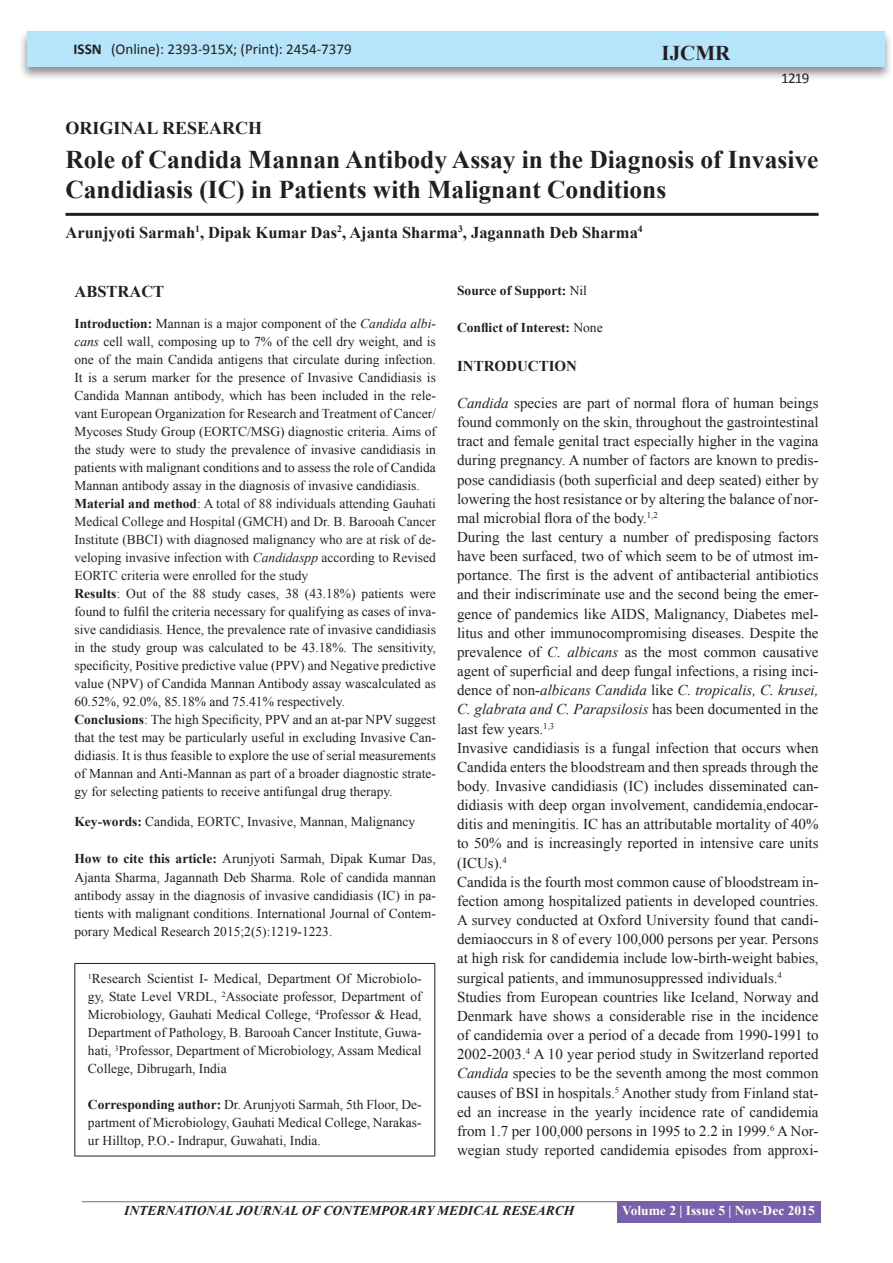
<style>
.page{position:relative;width:893px;height:1263px;background:#fff}
.page>*{position:absolute;margin:0;border:0;box-sizing:border-box;transform-origin:0 0}
.A_Title_New{font:700 25.5px/30px "Times New Roman";color:#231f20}
.t1{font:700 21px "Times New Roman";color:#231f20}
.AT_new{font:700 18px "Times New Roman";color:#231f20}
.AU-New{font:700 16.5px "Times New Roman";color:#231f20}
.ABS_new{font:700 16.5px "Times New Roman";color:#231f20}
.TX_New{font:15px/19.2px "Times New Roman";color:#231f20;text-align:justify}
.t2{font:15px "Calibri";color:#231f20}
.t3{font:700 15px "Times New Roman";color:#231f20}
.ABS_TEXT_New{font:13.5px/18px "Times New Roman";color:#231f20;text-align:justify}
.Affi_New{font:13.5px/18px "Times New Roman";color:#231f20;text-align:justify}
.HTC_new{font:13.5px/18.1px "Times New Roman";color:#231f20;text-align:justify}
.ABS_TEXT_New-2{font:13.5px/18px "Times New Roman";color:#262626;text-align:justify}
.Corresponding{font:13.5px/18px "Times New Roman";color:#231f20;text-align:justify}
.Keyword_New{font:13.5px "Times New Roman";color:#231f20}
.t4{font:italic 700 13.5px "Times New Roman";color:#231f20}
.t5{font:700 13.5px "Times New Roman";color:#fff}
.COI_New{font:700 13.5px "Times New Roman";color:#231f20}
.SOS_New{font:700 13.5px "Times New Roman";color:#231f20}
.s1{font-weight:700}
.s2{font-style:italic}
.s3{font-weight:700;color:#231f20}
.s4{color:#231f20}
.s5{font-weight:400}
</style>
<div class="page">
<div style="left:19px;top:29px;width:874px;height:52px;background:#231f20;opacity:.5"></div>
<div style="left:27px;top:31px;width:858px;height:35px;background:#b6e4f9"></div>
<hr style="left:82px;top:1201px;width:586px;height:1px;background:#7960aa">
<div style="left:617px;top:1201px;width:204px;height:22px;background:#7960aa"></div>
<hr style="left:65px;top:213px;width:754px;height:3px;background:#231f20">
<hr style="left:74px;top:963px;width:361px;height:1px;background:#231f20">
<hr style="left:74px;top:964px;width:1px;height:192px;background:#231f20">
<hr style="left:434px;top:964px;width:1px;height:192px;background:#231f20">
<hr style="left:74px;top:1156px;width:361px;height:1px;background:#231f20">
<p class="t2" style="left:74px;top:40px;width:280px"><span class="s1">ISSN</span> (Online): 2393-915X; (Print): 2454-7379</p>
<h2 class="t1" style="left:662px;top:39px;width:70px">IJCMR</h2>
<p class="t2" style="left:781px;top:69px;width:30px">1219</p>
<p class="AT_new" style="left:65px;top:115px;width:198px">ORIGINAL RESEARCH</p>
<p class="A_Title_New" style="left:65px;top:144px;width:754px">Role of Candida Mannan Antibody Assay in the Diagnosis of Invasive<br>Candidiasis (IC) in Patients with Malignant Conditions</p>
<p class="AU-New" style="left:65px;top:221px;width:579px">Arunjyoti Sarmah<sup>1</sup>, Dipak Kumar Das<sup>2</sup>, Ajanta Sharma<sup>3</sup>, Jagannath Deb Sharma<sup>4</sup></p>
<p class="ABS_new" style="left:74px;top:280px;width:91px">ABSTRACT</p>
<p class="ABS_TEXT_New" style="left:74px;top:314px;width:363px"><span class="s1">Introduction:</span> Mannan is a major component of the <span class="s2">Candida albi&shy;cans</span> cell wall, composing up to 7% of the cell dry weight, and is one of the main Candida antigens that circulate during infection.<br>It is a serum marker for the presence of Invasive Candidiasis is Candida Mannan antibody, which has been included in the rele&shy;vant European Organization for Research and Treatment of Cancer/ Mycoses Study Group (EORTC/MSG) diagnostic criteria. Aims of the study were to study the prevalence of invasive candidiasis in patients with malignant conditions and to assess the role of Candida Mannan antibody assay in the diagnosis of invasive candidiasis.</p>
<p class="ABS_TEXT_New-2" style="left:74px;top:494px;width:363px"><span class="s3">Material and method</span><span class="s4">:</span> A total of 88 individuals attending Gauhati Medical College and Hospital (GMCH) and Dr. B. Barooah Cancer Institute (BBCI) with diagnosed malignancy who are at risk of de&shy;veloping invasive infection with <span class="s2">Candidaspp</span> according to Revised EORTC criteria were enrolled for the study</p>
<p class="ABS_TEXT_New" style="left:74px;top:584px;width:363px"><span class="s1">Results</span>: Out of the 88 study cases, 38 (43.18%) patients were found to fulfil the criteria necessary for qualifying as cases of inva&shy;sive candidiasis. Hence, the prevalence rate of invasive candidiasis in the study group was calculated to be 43.18%. The sensitivity, specificity, Positive predictive value (PPV) and Negative predictive value (NPV) of Candida Mannan Antibody assay wascalculated as 60.52%, 92.0%, 85.18% and 75.41% respectively.</p>
<p class="ABS_TEXT_New" style="left:74px;top:710px;width:363px"><span class="s1">Conclusions</span>: The high Specificity, PPV and an at-par NPV suggest that the test may be particularly useful in excluding Invasive Can&shy;didiasis. It is thus feasible to explore the use of serial measurements of Mannan and Anti-Mannan as part of a broader diagnostic strate&shy;gy for selecting patients to receive antifungal drug therapy.</p>
<p class="Keyword_New" style="left:74px;top:813px;width:342px"><span class="s1">Key-words:</span> Candida, EORTC, Invasive, Mannan, Malignancy</p>
<p class="HTC_new" style="left:74px;top:849px;width:363px"><span class="s1">How to cite this article:</span> Arunjyoti Sarmah, Dipak Kumar Das, Ajanta Sharma, Jagannath Deb Sharma. Role of candida mannan antibody assay in the diagnosis of invasive candidiasis (IC) in pa&shy;tients with malignant conditions. International Journal of Contem&shy;porary Medical Research 2015;2(5):1219-1223.</p>
<p class="Affi_New" style="left:88px;top:970px;width:335px"><sup>1</sup>Research Scientist I- Medical, Department Of Microbiolo&shy;gy, State Level VRDL, <sup>2</sup>Associate professor, Department of Microbiology, Gauhati Medical College, <sup>4</sup>Professor &amp; Head, Department of Pathology, B. Barooah Cancer Institute, Guwa&shy;hati, <sup>3</sup>Professor, Department of Microbiology, Assam Medical College, Dibrugarh, India</p>
<p class="Corresponding" style="left:88px;top:1096px;width:335px"><span class="s1">Corresponding author:</span> Dr. Arunjyoti Sarmah, 5th Floor, De&shy;partment of Microbiology, Gauhati Medical College, Narakas&shy;ur Hilltop, P.O.- Indrapur, Guwahati, India.</p>
<p class="SOS_New" style="left:457px;top:281px;width:131px">Source of Support: <span class="s5">Nil</span></p>
<p class="COI_New" style="left:457px;top:318px;width:147px">Conflict of Interest: <span class="s5">None</span></p>
<h1 class="t3" style="left:457px;top:355px;width:121px">INTRODUCTION</h1>
<p class="TX_New" style="left:457px;top:393px;width:363px"><span class="s2">Candida</span> species are part of normal flora of human beings found commonly on the skin, throughout the gastrointestinal tract and female genital tract especially higher in the vagina during pregnancy. A number of factors are known to predis&shy;pose candidiasis (both superficial and deep seated) either by lowering the host resistance or by altering the balance of nor&shy;mal microbial flora of the body.<sup>1,2</sup></p>
<p class="TX_New" style="left:457px;top:527px;width:363px">During the last century a number of predisposing factors have been surfaced, two of which seem to be of utmost im&shy;portance. The first is the advent of antibacterial antibiotics and their indiscriminate use and the second being the emer&shy;gence of pandemics like AIDS, Malignancy, Diabetes mel&shy;litus and other immunocompromising diseases. Despite the prevalence of <span class="s2">C. albicans</span> as the most common causative agent of superficial and deep fungal infections, a rising inci&shy;dence of non-<span class="s2">albicans Candida</span> like <span class="s2">C. tropicalis, C. krusei, C. glabrata and C. Parapsilosis</span> has been documented in the last few years.<sup>1,3</sup></p>
<p class="TX_New" style="left:457px;top:738px;width:363px">Invasive candidiasis is a fungal infection that occurs when Candida enters the bloodstream and then spreads through the body. Invasive candidiasis (IC) includes disseminated can&shy;didiasis with deep organ involvement, candidemia,endocar&shy;ditis and meningitis. IC has an attributable mortality of 40% to 50% and is increasingly reported in intensive care units (ICUs).<sup>4</sup></p>
<p class="TX_New" style="left:457px;top:872px;width:363px">Candida is the fourth most common cause of bloodstream in&shy;fection among hospitalized patients in developed countries.<br>A survey conducted at Oxford University found that candi&shy;demiaoccurs in 8 of every 100,000 persons per year. Persons at high risk for candidemia include low-birth-weight babies, surgical patients, and immunosuppressed individuals.<sup>4</sup></p>
<p class="TX_New" style="left:457px;top:987px;width:363px">Studies from European countries like Iceland, Norway and Denmark have shows a considerable rise in the incidence of candidemia over a period of a decade from 1990-1991 to 2002-2003.<sup>4</sup> A 10 year period study in Switzerland reported <span class="s2">Candida</span> species to be the seventh among the most common causes of BSI in hospitals.<sup>5</sup> Another study from Finland stat&shy;ed an increase in the yearly incidence rate of candidemia from 1.7 per 100,000 persons in 1995 to 2.2 in 1999.<sup>6</sup> A Nor&shy;wegian study reported candidemia episodes from approxi-</p>
<p class="t4" style="left:124px;top:1201px;width:452px">INTERNATIONAL JOURNAL OF CONTEMPORARY MEDICAL RESEARCH</p>
<p class="t5" style="left:622px;top:1201px;width:194px">Volume 2 | Issue 5 | Nov-Dec 2015</p>
</div>
